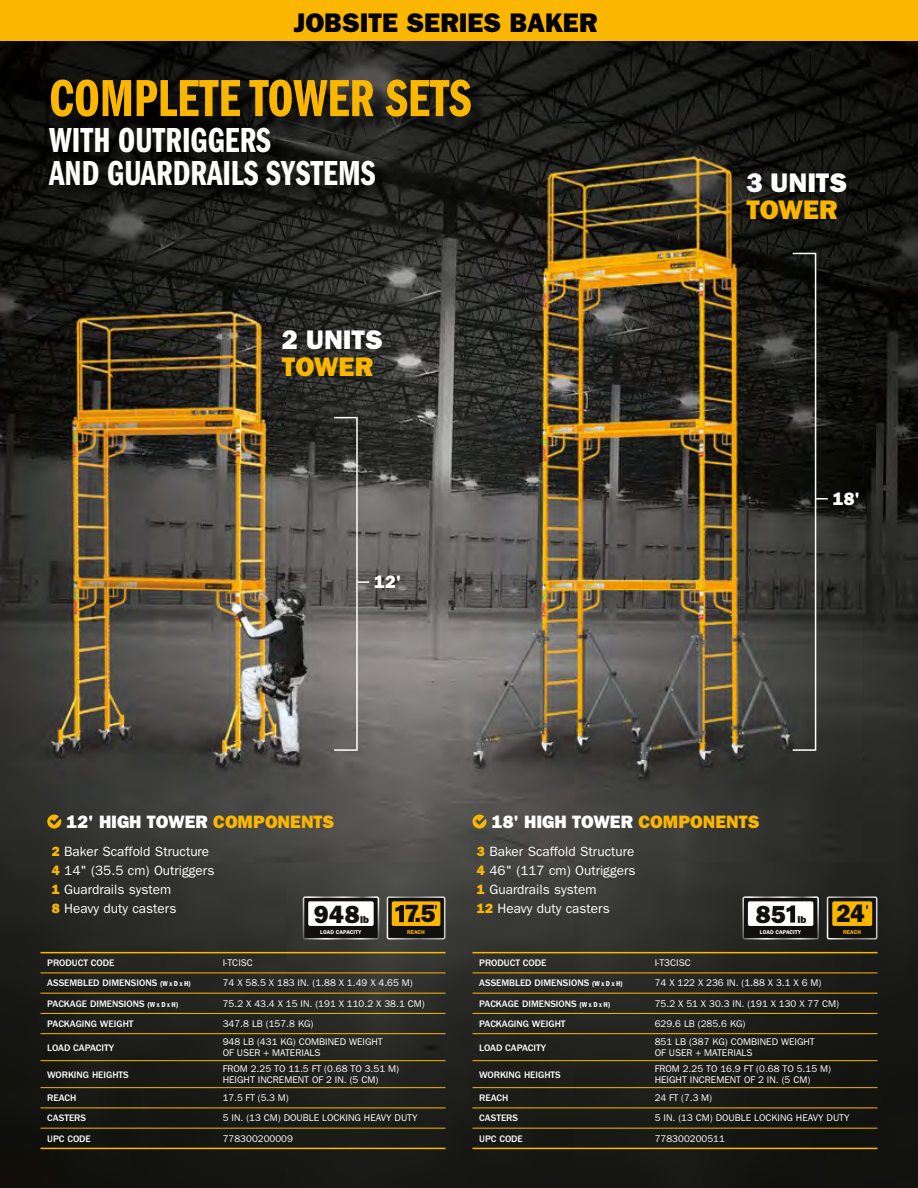
<style>
.page{position:relative;width:918px;height:1188px;background:#fff}
.page>*{position:absolute;margin:0;border:0;box-sizing:border-box;transform-origin:0 0}
.t1{font:54px "ITC Franklin Gothic Std Dm Cp";color:#fbb700}
.t2{font:36px/33px "ITC Franklin Gothic Std Dm Cp";color:#fff}
.t3{font:27px "ITC Franklin Gothic Std Hvy";color:#000}
.t4{font:27px "ITC Franklin Gothic Std Hvy";color:#fff}
.t5{font:27px "ITC Franklin Gothic Std Hvy";color:#fbb700}
.t6{font:25.05px "ITC Franklin Gothic Std Hvy";color:#12100e}
.t7{font:25.05px "ITC Franklin Gothic Std Hvy";color:#12100e;scale:.95 1}
.t8{font:24.9px "ITC Franklin Gothic Std Hvy";color:#12100e}
.t9{font:18px "ITC Franklin Gothic Std Hvy";color:#fff}
.t10{font:13.5px/19px "ITC Franklin Gothic Std";color:#fff}
.t11{font:10.05px "ITC Franklin Gothic Std Hvy";color:#12100e}
.t12{font:9.75px/10.5px "ITC Franklin Gothic Std";color:#fff}
.t13{font:500 9.75px "ITC Franklin Gothic Std";color:#fff}
.t14{font:600 5.7px "ITC Franklin Gothic Std";color:#fff}
.t15{font:600 5.7px "ITC Franklin Gothic Std";color:#fbb700}
.s1{color:#fbb700}
.s2{font-family:"ITC Franklin Gothic Std Hvy";color:#fbb700}
.s3{font-size:22.5px}
.s4{font-family:"ITC Franklin Gothic Std Dm Cd";font-weight:400;font-size:7.5px}
</style>
<div class="page">
<img style="left:0;top:40px;width:918px;height:1148px">
<div style="left:387px;top:897px;width:58px;height:42px;background:#12100e;border-radius:2px"></div>
<div style="left:387px;top:896px;width:59px;height:44px;border:2px solid #fff;border-radius:2px"></div>
<div style="left:392px;top:901px;width:48px;height:25px;background:#fbb700;border-radius:2px"></div>
<svg style="left:395px;top:905px;width:9px;height:17px"></svg>
<div style="left:304px;top:897px;width:74px;height:42px;background:#12100e;border-radius:2px"></div>
<div style="left:303px;top:896px;width:76px;height:44px;border:2px solid #fff;border-radius:2px"></div>
<div style="left:308px;top:901px;width:66px;height:25px;background:#fff;border-radius:2px"></div>
<div style="left:828px;top:897px;width:49px;height:42px;background:#12100e;border-radius:2px"></div>
<div style="left:827px;top:896px;width:51px;height:44px;border:2px solid #fff;border-radius:2px"></div>
<div style="left:832px;top:901px;width:40px;height:25px;background:#fbb700;border-radius:2px"></div>
<div style="left:743px;top:897px;width:75px;height:42px;background:#12100e;border-radius:2px"></div>
<div style="left:742px;top:896px;width:77px;height:44px;border:2px solid #fff;border-radius:2px"></div>
<div style="left:748px;top:901px;width:65px;height:25px;background:#fff;border-radius:2px"></div>
<svg style="left:787px;top:905px;width:8px;height:18px"></svg>
<hr style="left:40px;top:952px;width:176px;height:1px;background:#fbb700">
<hr style="left:216px;top:952px;width:230px;height:1px;background:#fbb700">
<hr style="left:40px;top:973px;width:176px;height:1px;background:#fbb700">
<hr style="left:216px;top:973px;width:230px;height:1px;background:#fbb700">
<hr style="left:40px;top:993px;width:176px;height:1px;background:#fbb700">
<hr style="left:216px;top:993px;width:230px;height:1px;background:#fbb700">
<hr style="left:40px;top:1013px;width:176px;height:1px;background:#fbb700">
<hr style="left:216px;top:1013px;width:230px;height:1px;background:#fbb700">
<hr style="left:40px;top:1033px;width:176px;height:1px;background:#fbb700">
<hr style="left:216px;top:1033px;width:230px;height:1px;background:#fbb700">
<hr style="left:40px;top:1060px;width:176px;height:1px;background:#fbb700">
<hr style="left:216px;top:1060px;width:230px;height:1px;background:#fbb700">
<hr style="left:40px;top:1087px;width:176px;height:1px;background:#fbb700">
<hr style="left:216px;top:1087px;width:230px;height:1px;background:#fbb700">
<hr style="left:40px;top:1108px;width:176px;height:1px;background:#fbb700">
<hr style="left:216px;top:1108px;width:230px;height:1px;background:#fbb700">
<hr style="left:40px;top:1128px;width:176px;height:1px;background:#fbb700">
<hr style="left:216px;top:1128px;width:230px;height:1px;background:#fbb700">
<hr style="left:40px;top:1148px;width:176px;height:1px;background:#fbb700">
<hr style="left:216px;top:1148px;width:230px;height:1px;background:#fbb700">
<hr style="left:472px;top:952px;width:176px;height:1px;background:#fbb700">
<hr style="left:648px;top:952px;width:230px;height:1px;background:#fbb700">
<hr style="left:472px;top:973px;width:176px;height:1px;background:#fbb700">
<hr style="left:648px;top:973px;width:230px;height:1px;background:#fbb700">
<hr style="left:472px;top:993px;width:176px;height:1px;background:#fbb700">
<hr style="left:648px;top:993px;width:230px;height:1px;background:#fbb700">
<hr style="left:472px;top:1013px;width:176px;height:1px;background:#fbb700">
<hr style="left:648px;top:1013px;width:230px;height:1px;background:#fbb700">
<hr style="left:472px;top:1033px;width:176px;height:1px;background:#fbb700">
<hr style="left:648px;top:1033px;width:230px;height:1px;background:#fbb700">
<hr style="left:472px;top:1060px;width:176px;height:1px;background:#fbb700">
<hr style="left:648px;top:1060px;width:230px;height:1px;background:#fbb700">
<hr style="left:472px;top:1087px;width:176px;height:1px;background:#fbb700">
<hr style="left:648px;top:1087px;width:230px;height:1px;background:#fbb700">
<hr style="left:472px;top:1108px;width:176px;height:1px;background:#fbb700">
<hr style="left:648px;top:1108px;width:230px;height:1px;background:#fbb700">
<hr style="left:472px;top:1128px;width:176px;height:1px;background:#fbb700">
<hr style="left:648px;top:1128px;width:230px;height:1px;background:#fbb700">
<hr style="left:472px;top:1148px;width:176px;height:1px;background:#fbb700">
<hr style="left:648px;top:1148px;width:230px;height:1px;background:#fbb700">
<div style="left:333px;top:417px;width:25px;height:334px;border:2px solid #fff"></div>
<div style="left:792px;top:253px;width:24px;height:498px;border:2px solid #fff"></div>
<svg style="left:357px;top:581px;width:12px;height:2px"></svg>
<svg style="left:815px;top:498px;width:13px;height:2px"></svg>
<div style="left:0;top:0;width:918px;height:40px;background:#fbb700"></div>
<svg style="left:47px;top:815px;width:14px;height:14px"></svg>
<svg style="left:472px;top:815px;width:14px;height:14px"></svg>
<div style="left:52px;top:82px;width:437px;height:122px;background:#000;opacity:.75"></div>
<h3 class="t3" style="left:293px;top:7px;width:306px">JOBSITE SERIES BAKER</h3>
<h1 class="t1" style="left:49px;top:69px;width:424px">COMPLETE TOWER SETS</h1>
<h2 class="t2" style="left:49px;top:124px;width:328px">WITH OUTRIGGERS<br>AND GUARDRAILS SYSTEMS</h2>
<h3 class="t4" style="left:282px;top:324px;width:102px">2 UNITS</h3>
<h3 class="t5" style="left:282px;top:351px;width:93px">TOWER</h3>
<h3 class="t9" style="left:374px;top:571px;width:28px">12'</h3>
<h3 class="t4" style="left:746px;top:167px;width:102px">3 UNITS</h3>
<h3 class="t5" style="left:746px;top:194px;width:93px">TOWER</h3>
<h3 class="t9" style="left:833px;top:488px;width:29px">18'</h3>
<h3 class="t9" style="left:67px;top:811px;width:269px">12' HIGH TOWER <span class="s1">COMPONENTS</span></h3>
<h3 class="t10" style="left:52px;top:842px;width:164px"><span class="s2">2</span> Baker Scaffold Structure<br><span class="s2">4</span> 14" (35.5 cm) Outriggers<br><span class="s2">1</span> Guardrails system<br><span class="s2">8</span> Heavy duty casters</h3>
<h3 class="t9" style="left:492px;top:811px;width:269px">18' HIGH TOWER <span class="s1">COMPONENTS</span></h3>
<h3 class="t10" style="left:477px;top:842px;width:160px"><span class="s2">3</span> Baker Scaffold Structure<br><span class="s2">4</span> 46" (117 cm) Outriggers<br><span class="s2">1</span> Guardrails system<br><span class="s2">12</span> Heavy duty casters</h3>
<h3 class="t8" style="left:314px;top:899px;width:47px">948</h3>
<p class="t11" style="left:360px;top:913px;width:10px">lb</p>
<h3 class="t7" style="left:836px;top:899px;width:32px">24</h3>
<p class="t14" style="left:760px;top:928px;width:43px">LOAD CAPACITY</p>
<p class="t15" style="left:843px;top:929px;width:19px">REACH</p>
<h3 class="t6" style="left:404px;top:899px;width:33px">7<span class="s3">.</span>5</h3>
<h3 class="t8" style="left:756px;top:899px;width:32px">85</h3>
<p class="t11" style="left:798px;top:913px;width:10px">lb</p>
<p class="t14" style="left:320px;top:928px;width:43px">LOAD CAPACITY</p>
<p class="t15" style="left:407px;top:929px;width:19px">REACH</p>
<p class="t13" style="left:47px;top:957px;width:69px">PRODUCT CODE</p>
<p class="t12" style="left:223px;top:958px;width:32px">I-TCISC</p>
<p class="t13" style="left:47px;top:978px;width:145px">ASSEMBLED DIMENSIONS <span class="s4">(W x D x H)</span></p>
<p class="t12" style="left:223px;top:978px;width:192px">74 X 58.5 X 183 IN. (1.88 X 1.49 X 4.65 M)</p>
<p class="t13" style="left:47px;top:998px;width:133px">PACKAGE DIMENSIONS <span class="s4">(W x D x H)</span></p>
<p class="t12" style="left:223px;top:998px;width:204px">75.2 X 43.4 X 15 IN. (191 X 110.2 X 38.1 CM)</p>
<p class="t13" style="left:47px;top:1018px;width:88px">PACKAGING WEIGHT</p>
<p class="t12" style="left:223px;top:1018px;width:92px">347.8 LB (157.8 KG)</p>
<p class="t13" style="left:47px;top:1042px;width:68px">LOAD CAPACITY</p>
<p class="t12" style="left:223px;top:1037px;width:162px">948 LB (431 KG) COMBINED WEIGHT<br>OF USER + MATERIALS</p>
<p class="t13" style="left:47px;top:1069px;width:83px">WORKING HEIGHTS</p>
<p class="t12" style="left:223px;top:1064px;width:178px">FROM 2.25 TO 11.5 FT (0.68 TO 3.51 M)<br>HEIGHT INCREMENT OF 2 IN. (5 CM)</p>
<p class="t13" style="left:47px;top:1092px;width:31px">REACH</p>
<p class="t12" style="left:223px;top:1093px;width:67px">17.5 FT (5.3 M)</p>
<p class="t13" style="left:47px;top:1113px;width:40px">CASTERS</p>
<p class="t12" style="left:223px;top:1113px;width:196px">5 IN. (13 CM) DOUBLE LOCKING HEAVY DUTY</p>
<p class="t13" style="left:47px;top:1133px;width:45px">UPC CODE</p>
<p class="t12" style="left:223px;top:1133px;width:72px">778300200009</p>
<p class="t13" style="left:479px;top:957px;width:69px">PRODUCT CODE</p>
<p class="t12" style="left:655px;top:958px;width:38px">I-T3CISC</p>
<p class="t13" style="left:479px;top:978px;width:145px">ASSEMBLED DIMENSIONS <span class="s4">(W x D x H)</span></p>
<p class="t12" style="left:655px;top:978px;width:168px">74 X 122 X 236 IN. (1.88 X 3.1 X 6 M)</p>
<p class="t13" style="left:479px;top:998px;width:133px">PACKAGE DIMENSIONS <span class="s4">(W x D x H)</span></p>
<p class="t12" style="left:655px;top:998px;width:186px">75.2 X 51 X 30.3 IN. (191 X 130 X 77 CM)</p>
<p class="t13" style="left:479px;top:1018px;width:88px">PACKAGING WEIGHT</p>
<p class="t12" style="left:655px;top:1018px;width:92px">629.6 LB (285.6 KG)</p>
<p class="t13" style="left:479px;top:1042px;width:68px">LOAD CAPACITY</p>
<p class="t12" style="left:655px;top:1037px;width:162px">851 LB (387 KG) COMBINED WEIGHT<br>OF USER + MATERIALS</p>
<p class="t13" style="left:479px;top:1069px;width:83px">WORKING HEIGHTS</p>
<p class="t12" style="left:655px;top:1064px;width:178px">FROM 2.25 TO 16.9 FT (0.68 TO 5.15 M)<br>HEIGHT INCREMENT OF 2 IN. (5 CM)</p>
<p class="t13" style="left:479px;top:1092px;width:31px">REACH</p>
<p class="t12" style="left:655px;top:1093px;width:59px">24 FT (7.3 M)</p>
<p class="t13" style="left:479px;top:1113px;width:40px">CASTERS</p>
<p class="t12" style="left:655px;top:1113px;width:196px">5 IN. (13 CM) DOUBLE LOCKING HEAVY DUTY</p>
<p class="t13" style="left:479px;top:1133px;width:45px">UPC CODE</p>
<p class="t12" style="left:655px;top:1133px;width:72px">778300200511</p>
</div>
